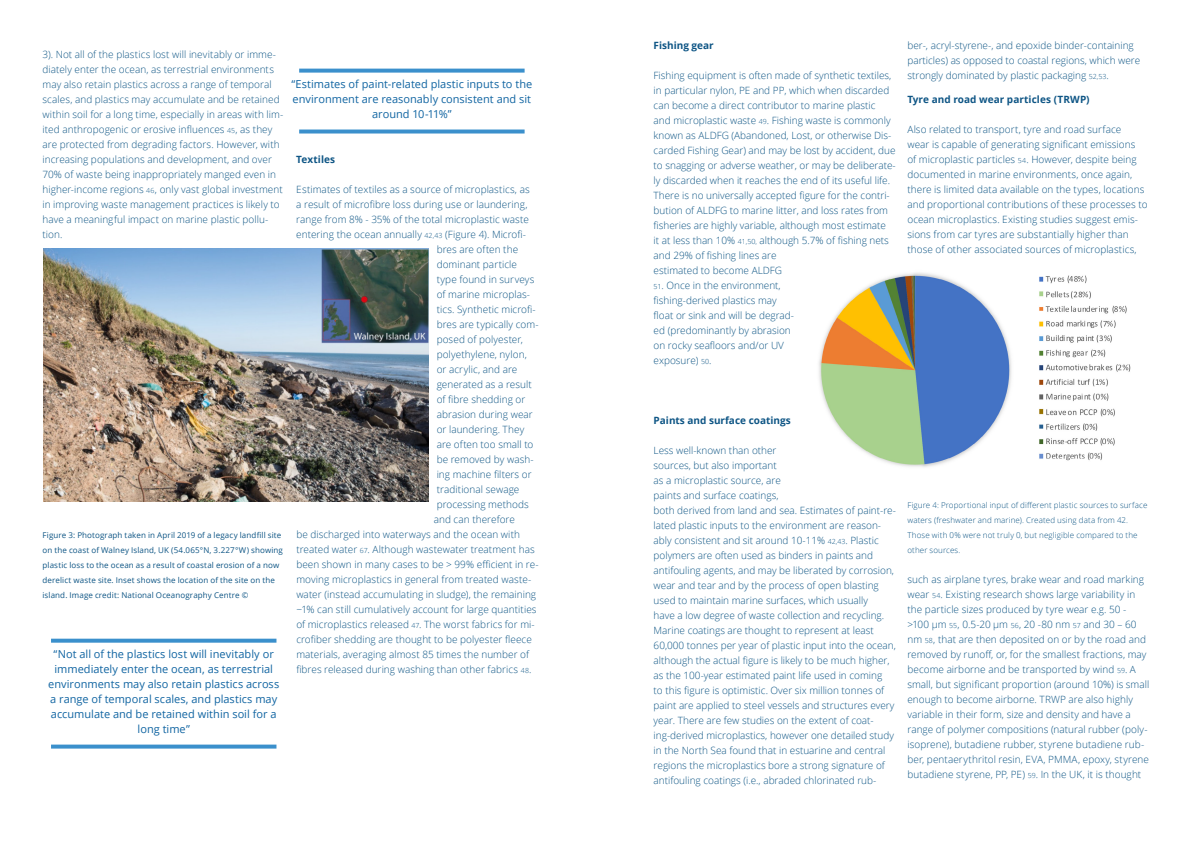
<style>
.page{position:relative;width:1191px;height:842px;background:#fff}
.page>*{position:absolute;margin:0;border:0;box-sizing:border-box;transform-origin:0 0}
.t1{font:11px/15px "Open Sans";color:#1165a2;text-align:center}
.t2{font:300 10px/15px "Open Sans";color:#0e5585}
.t3{font:700 10px "Open Sans";color:#0e5585}
.t4{font:8px/15px "Open Sans";letter-spacing:.015em;color:#0e5585}
.t5{font:300 8px/15px "Open Sans";letter-spacing:.015em;color:#0e5585}
.s1{font-size:7px}
</style>
<div class="page">
<svg style="left:299px;top:130px;width:225px;height:4px"></svg>
<svg style="left:299px;top:69px;width:225px;height:4px"></svg>
<img style="left:819px;top:272px;width:312px;height:195px">
<svg style="left:51px;top:745px;width:225px;height:4px"></svg>
<svg style="left:51px;top:639px;width:225px;height:4px"></svg>
<img style="left:44px;top:248px;width:384px;height:254px">
<p class="t2" style="left:43px;top:46px;width:242px">3). Not all of the plastics lost will inevitably or imme&shy;diately enter the ocean, as terrestrial environments may also retain plastics across a range of temporal scales, and plastics may accumulate and be retained within soil for a long time, especially in areas with lim&shy;ited anthropogenic or erosive influences <span class="s1">45</span>, as they are protected from degrading factors. However, with increasing populations and development, and over 70% of waste being inappropriately manged even in higher-income regions <span class="s1">46</span>, only vast global investment in improving waste management practices is likely to have a meaningful impact on marine plastic pollu&shy;tion.</p>
<p class="t4" style="left:43px;top:527px;width:242px">Figure 3: Photograph taken in April 2019 of a legacy landfill site on the coast of Walney Island, UK (54.065°N, 3.227°W) showing plastic loss to the ocean as a result of coastal erosion of a now derelict waste site. Inset shows the location of the site on the island. Image credit: National Oceanography Centre ©</p>
<p class="t1" style="left:48px;top:646px;width:232px">“Not all of the plastics lost will inevitably or immediately enter the ocean, as terrestrial environments may also retain plastics across a range of temporal scales, and plastics may accumulate and be retained within soil for a long time”</p>
<p class="t1" style="left:291px;top:76px;width:242px">“Estimates of paint-related plastic inputs to the environment are reasonably consistent and sit around 10-11%”</p>
<p class="t3" style="left:296px;top:152px;width:40px">Textiles</p>
<p class="t2" style="left:296px;top:181px;width:235px">Estimates of textiles as a source of microplastics, as</p>
<p class="t2" style="left:296px;top:196px;width:233px">a result of microfibre loss during use or laundering,</p>
<p class="t2" style="left:296px;top:211px;width:234px">range from 8% - 35% of the total microplastic waste</p>
<p class="t2" style="left:296px;top:226px;width:231px">entering the ocean annually <span class="s1">42,43</span> (Figure 4). Microfi-</p>
<p class="t2" style="left:437px;top:241px;width:83px">bres are often the</p>
<p class="t2" style="left:437px;top:256px;width:82px">dominant particle</p>
<p class="t2" style="left:437px;top:271px;width:99px">type found in surveys</p>
<p class="t2" style="left:437px;top:286px;width:95px">of marine microplas-</p>
<p class="t2" style="left:437px;top:301px;width:101px">tics. Synthetic microfi-</p>
<p class="t2" style="left:437px;top:316px;width:103px">bres are typically com-</p>
<p class="t2" style="left:437px;top:331px;width:88px">posed of polyester,</p>
<p class="t2" style="left:437px;top:346px;width:92px">polyethylene, nylon,</p>
<p class="t2" style="left:437px;top:361px;width:82px">or acrylic, and are</p>
<p class="t2" style="left:437px;top:376px;width:97px">generated as a result</p>
<p class="t2" style="left:437px;top:391px;width:90px">of fibre shedding or</p>
<p class="t2" style="left:437px;top:406px;width:98px">abrasion during wear</p>
<p class="t2" style="left:437px;top:421px;width:89px">or laundering. They</p>
<p class="t2" style="left:437px;top:436px;width:98px">are often too small to</p>
<p class="t2" style="left:437px;top:451px;width:98px">be removed by wash-</p>
<p class="t2" style="left:437px;top:466px;width:96px">ing machine filters or</p>
<p class="t2" style="left:437px;top:481px;width:84px">traditional sewage</p>
<p class="t2" style="left:437px;top:496px;width:94px">processing methods</p>
<p class="t2" style="left:434px;top:511px;width:83px">and can therefore</p>
<p class="t2" style="left:296px;top:526px;width:225px">be discharged into waterways and the ocean with</p>
<p class="t2" style="left:296px;top:541px;width:240px">treated water <span class="s1">67</span>. Although wastewater treatment has</p>
<p class="t2" style="left:296px;top:556px;width:244px">been shown in many cases to be &gt; 99% efficient in re-</p>
<p class="t2" style="left:296px;top:571px;width:236px">moving microplastics in general from treated waste-</p>
<p class="t2" style="left:296px;top:586px;width:241px">water (instead accumulating in sludge), the remaining</p>
<p class="t2" style="left:296px;top:601px;width:242px">~1% can still cumulatively account for large quantities</p>
<p class="t2" style="left:296px;top:616px;width:240px">of microplastics released <span class="s1">47</span>. The worst fabrics for mi-</p>
<p class="t2" style="left:296px;top:631px;width:237px">crofiber shedding are thought to be polyester fleece</p>
<p class="t2" style="left:296px;top:646px;width:234px">materials, averaging almost 85 times the number of</p>
<p class="t2" style="left:296px;top:661px;width:237px">fibres released during washing than other fabrics <span class="s1">48</span>.</p>
<p class="t3" style="left:653px;top:38px;width:62px">Fishing gear</p>
<p class="t2" style="left:653px;top:67px;width:244px">Fishing equipment is often made of synthetic textiles, in particular nylon, PE and PP, which when discarded can become a direct contributor to marine plastic<br>and microplastic waste <span class="s1">49</span>. Fishing waste is commonly known as ALDFG (Abandoned, Lost, or otherwise Dis&shy;carded Fishing Gear) and may be lost by accident, due to snagging or adverse weather, or may be deliberate&shy;ly discarded when it reaches the end of its useful life.<br>There is no universally accepted figure for the contri&shy;bution of ALDFG to marine litter, and loss rates from fisheries are highly variable, although most estimate<br>it at less than 10% <span class="s1">41,50,</span> although 5.7% of fishing nets and 29% of fishing lines are<br>estimated to become ALDFG</p>
<p class="t2" style="left:653px;top:277px;width:142px"><span class="s1">51</span>. Once in the environment, fishing-derived plastics may float or sink and will be degrad&shy;ed (predominantly by abrasion on rocky seafloors and/or UV exposure) <span class="s1">50</span>.</p>
<p class="t2" style="left:907px;top:37px;width:234px">ber-, acryl-styrene-, and epoxide binder-containing particles) as opposed to coastal regions, which were strongly dominated by plastic packaging <span class="s1">52,53</span>.</p>
<p class="t3" style="left:907px;top:92px;width:184px">Tyre and road wear particles (TRWP)</p>
<p class="t2" style="left:907px;top:121px;width:242px">Also related to transport, tyre and road surface<br>wear is capable of generating significant emissions<br>of microplastic particles <span class="s1">54</span>. However, despite being documented in marine environments, once again, there is limited data available on the types, locations and proportional contributions of these processes to ocean microplastics. Existing studies suggest emis&shy;sions from car tyres are substantially higher than those of other associated sources of microplastics,</p>
<p class="t3" style="left:653px;top:413px;width:138px">Paints and surface coatings</p>
<p class="t2" style="left:653px;top:442px;width:244px">Less well-known than other<br>sources, but also important<br>as a microplastic source, are<br>paints and surface coatings,<br>both derived from land and sea. Estimates of paint-re&shy;lated plastic inputs to the environment are reason&shy;ably consistent and sit around 10-11% <span class="s1">42,43</span>. Plastic polymers are often used as binders in paints and antifouling agents, and may be liberated by corrosion, wear and tear and by the process of open blasting used to maintain marine surfaces, which usually<br>have a low degree of waste collection and recycling.<br>Marine coatings are thought to represent at least 60,000 tonnes per year of plastic input into the ocean, although the actual figure is likely to be much higher, as the 100-year estimated paint life used in coming<br>to this figure is optimistic. Over six million tonnes of paint are applied to steel vessels and structures every year. There are few studies on the extent of coat&shy;ing-derived microplastics, however one detailed study in the North Sea found that in estuarine and central regions the microplastics bore a strong signature of antifouling coatings (i.e., abraded chlorinated rub-</p>
<p class="t5" style="left:907px;top:497px;width:241px">Figure 4: Proportional input of different plastic sources to surface waters (freshwater and marine). Created using data from 42.<br>Those with 0% were not truly 0, but negligible compared to the other sources.</p>
<p class="t2" style="left:907px;top:571px;width:243px">such as airplane tyres, brake wear and road marking wear <span class="s1">54</span>. Existing research shows large variability in the particle sizes produced by tyre wear e.g. 50 - &gt;100 µm <span class="s1">55</span>, 0.5-20 µm <span class="s1">56</span>, 20 -80 nm <span class="s1">57</span> and 30 – 60 nm <span class="s1">58</span>, that are then deposited on or by the road and removed by runoff, or, for the smallest fractions, may become airborne and be transported by wind <span class="s1">59</span>. A small, but significant proportion (around 10%) is small enough to become airborne. TRWP are also highly variable in their form, size and density and have a range of polymer compositions (natural rubber (poly&shy;isoprene), butadiene rubber, styrene butadiene rub&shy;ber, pentaerythritol resin, EVA, PMMA, epoxy, styrene butadiene styrene, PP, PE) <span class="s1">59</span>. In the UK, it is thought</p>
</div>
